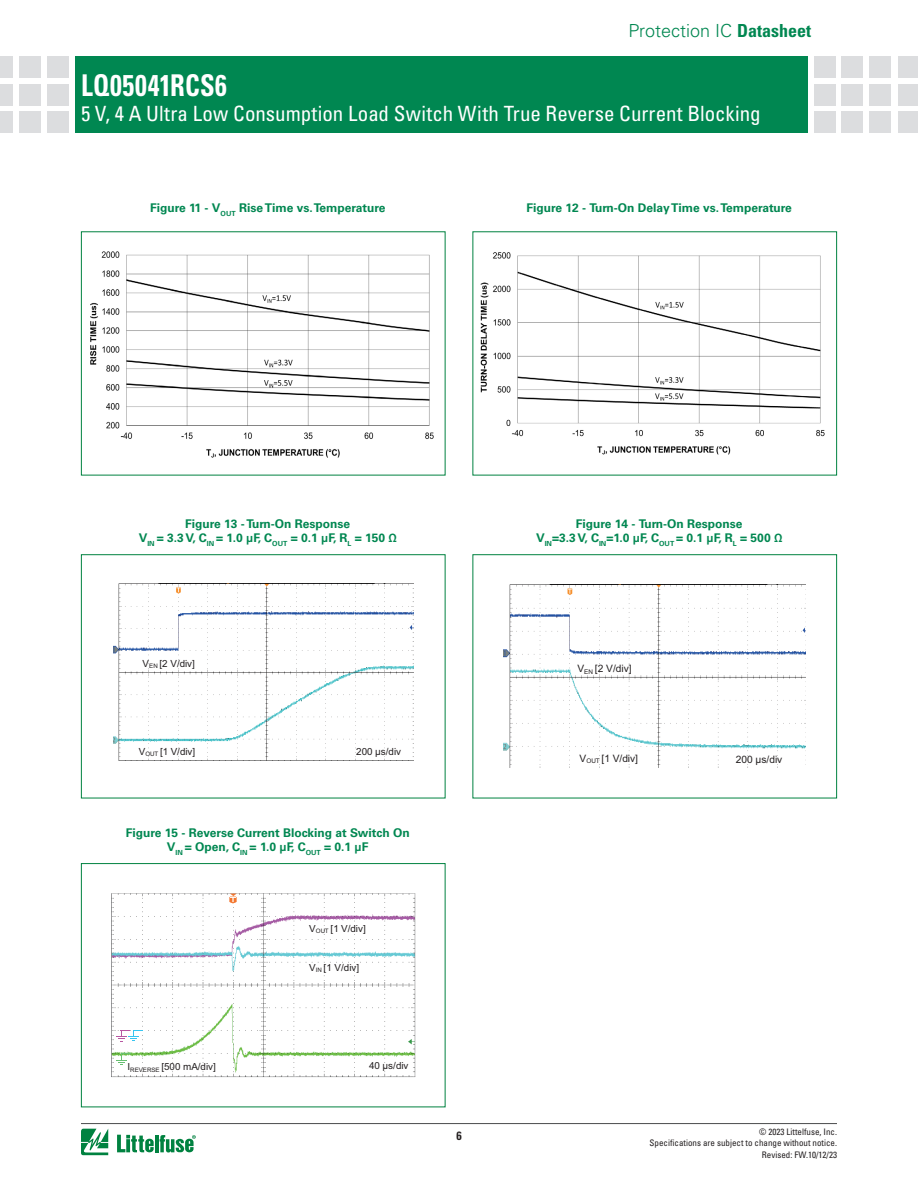
<style>
.page{position:relative;width:918px;height:1188px;background:#fff}
.page>*{position:absolute;margin:0;border:0;box-sizing:border-box;transform-origin:0 0}
.t1{font:700 condensed 30px "Univers LT Std";letter-spacing:.02em;color:#fff;scale:.88 1}
.t2{font:condensed 21px "Univers LT Std";color:#fff}
.t3{font:300 18px "Univers LT Std";color:#008751}
.t4{font:700 12px "Univers LT Std";color:#008751}
.t5{font:700 condensed 12px "Univers LT Std";color:#231f20}
.image{font:10.2px "Arial";letter-spacing:-.005em;color:#231f20}
.image-2{font:9.9px "Arial";letter-spacing:-.005em;color:#231f20}
.image-3{font:9.75px "Arial";letter-spacing:-.005em;color:#231f20}
.t6{font:condensed 9px/10.8px "Univers LT Std";color:#231f20;text-align:right}
.s1{font-weight:700;font-stretch:condensed}
</style>
<div class="page">
<div style="left:870px;top:56px;width:21px;height:21px;background:#dcdddf"></div>
<div style="left:870px;top:84px;width:21px;height:21px;background:#dcdddf"></div>
<div style="left:870px;top:112px;width:21px;height:21px;background:#dcdddf"></div>
<div style="left:814px;top:56px;width:21px;height:21px;background:#dcdddf"></div>
<div style="left:814px;top:84px;width:21px;height:21px;background:#dcdddf"></div>
<div style="left:814px;top:112px;width:21px;height:21px;background:#dcdddf"></div>
<div style="left:842px;top:56px;width:21px;height:21px;background:#dcdddf"></div>
<div style="left:842px;top:84px;width:21px;height:21px;background:#dcdddf"></div>
<div style="left:842px;top:112px;width:21px;height:21px;background:#dcdddf"></div>
<div style="left:898px;top:56px;width:20px;height:21px;background:#dcdddf"></div>
<div style="left:898px;top:84px;width:20px;height:21px;background:#dcdddf"></div>
<div style="left:898px;top:112px;width:20px;height:21px;background:#dcdddf"></div>
<div style="left:75px;top:56px;width:733px;height:77px;background:#008751"></div>
<div style="left:47px;top:56px;width:21px;height:21px;background:#dcdddf"></div>
<div style="left:47px;top:84px;width:21px;height:21px;background:#dcdddf"></div>
<div style="left:47px;top:112px;width:21px;height:21px;background:#dcdddf"></div>
<div style="left:19px;top:56px;width:21px;height:21px;background:#dcdddf"></div>
<div style="left:19px;top:84px;width:21px;height:21px;background:#dcdddf"></div>
<div style="left:19px;top:112px;width:21px;height:21px;background:#dcdddf"></div>
<div style="left:0;top:56px;width:13px;height:21px;background:#dcdddf"></div>
<div style="left:0;top:84px;width:13px;height:21px;background:#dcdddf"></div>
<div style="left:0;top:112px;width:13px;height:21px;background:#dcdddf"></div>
<hr style="left:81px;top:1123px;width:756px;height:1px;background:#4b4c4d">
<svg style="left:81px;top:1129px;width:27px;height:26px"></svg>
<hr style="left:155px;top:1135px;width:3px;height:17px;background:#008240">
<svg style="left:160px;top:1135px;width:36px;height:18px"></svg>
<svg style="left:117px;top:1135px;width:37px;height:17px"></svg>
<img style="left:113px;top:583px;width:300px;height:178px">
<div style="left:81px;top:554px;width:365px;height:244px;border:1px solid #008240"></div>
<img style="left:504px;top:585px;width:302px;height:183px">
<div style="left:472px;top:554px;width:365px;height:244px;border:1px solid #008240"></div>
<img style="left:90px;top:251px;width:344px;height:207px">
<img style="left:480px;top:252px;width:345px;height:203px">
<img style="left:111px;top:893px;width:304px;height:184px">
<svg style="left:116px;top:1030px;width:27px;height:12px"></svg>
<svg style="left:116px;top:1053px;width:14px;height:12px"></svg>
<div style="left:81px;top:863px;width:365px;height:244px;border:1px solid #008240"></div>
<h3 class="t3" style="left:629px;top:20px;width:184px">Protection IC <span class="s1">Datasheet</span></h3>
<h1 class="t1" style="left:81px;top:67px;width:167px">LQ05041RCS6</h1>
<h2 class="t2" style="left:81px;top:100px;width:681px">5 V, 4 A Ultra Low Consumption Load Switch With True Reverse Current Blocking</h2>
<p class="t4" style="left:150px;top:201px;width:237px">Figure 11 - V<sub>OUT</sub> Rise Time vs. Temperature</p>
<p class="t4" style="left:527px;top:201px;width:267px">Figure 12 - Turn-On Delay Time vs. Temperature</p>
<p class="t4" style="left:185px;top:517px;width:166px">Figure 13 - Turn-On Response</p>
<p class="t4" style="left:139px;top:531px;width:260px">V<sub>IN</sub> = 3.3 V, C<sub>IN</sub> = 1.0 μF, C<sub>OUT</sub> = 0.1 μF, R<sub>L</sub> = 150 Ω</p>
<p class="image-2" style="left:143px;top:657px;width:54px">V<sub>EN</sub> [2 V/div]</p>
<p class="image-2" style="left:139px;top:744px;width:58px">V<sub>OUT</sub> [1 V/div]</p>
<p class="image-2" style="left:356px;top:745px;width:46px">200 μs/div</p>
<p class="t4" style="left:126px;top:826px;width:285px">Figure 15 - Reverse Current Blocking at Switch On</p>
<p class="t4" style="left:167px;top:840px;width:203px">V<sub>IN</sub> = Open, C<sub>IN</sub> = 1.0 μF, C<sub>OUT</sub> = 0.1 μF</p>
<p class="image-3" style="left:309px;top:922px;width:58px">V<sub>OUT</sub> [1 V/div]</p>
<p class="image-3" style="left:309px;top:961px;width:51px">V<sub>IN</sub> [1 V/div]</p>
<p class="image-3" style="left:127px;top:1060px;width:90px">I<sub>REVERSE</sub> [500 mA/div]</p>
<p class="image-3" style="left:369px;top:1059px;width:41px">40 μs/div</p>
<p class="t5" style="left:456px;top:1128px;width:7px">6</p>
<p class="t4" style="left:576px;top:517px;width:168px">Figure 14 - Turn-On Response</p>
<p class="t4" style="left:536px;top:531px;width:248px">V<sub>IN</sub>=3.3 V, C<sub>IN</sub>=1.0 μF, C<sub>OUT</sub> = 0.1 μF, R<sub>L</sub> = 500 Ω</p>
<p class="image" style="left:577px;top:662px;width:56px">V<sub>EN</sub> [2 V/div]</p>
<p class="image" style="left:580px;top:751px;width:60px">V<sub>OUT</sub> [1 V/div]</p>
<p class="image" style="left:736px;top:752px;width:48px">200 μs/div</p>
<p class="t6" style="left:650px;top:1126px;width:189px">© 2023 Littelfuse, Inc.<br>Specifications are subject to change without notice.</p>
<p class="t6" style="left:762px;top:1149px;width:77px">Revised: FW.10/12/23</p>
</div>
